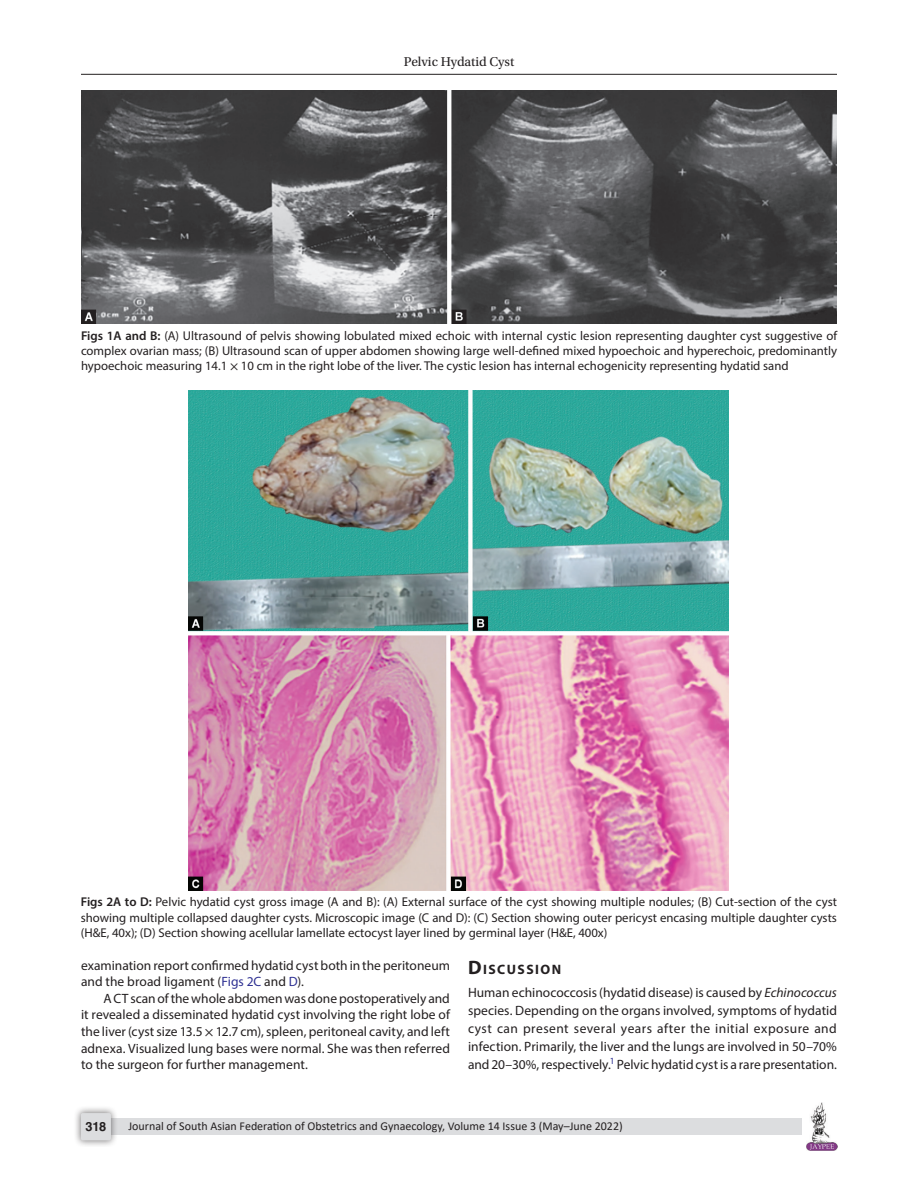
<style>
.page{position:relative;width:918px;height:1188px;background:#fff}
.page>*{position:absolute;margin:0;border:0;box-sizing:border-box;transform-origin:0 0}
.Head-1{font:700 13.65px "Myriad Pro";letter-spacing:.105em;color:#231f20}
.Para-Indent{font:13.5px/16.6px "Myriad Pro";color:#231f20}
.Para-NoIndent{font:13.5px/18.1px "Myriad Pro";letter-spacing:-.005em;color:#231f20;text-align:justify}
.t1{font:13.5px "Utopia Std";color:#231f20}
.FigCaption{font:12.75px/15.3px "Myriad Pro";color:#231f20;text-align:justify}
.t2{font:700 12.75px "Helvetica LT Std";color:#231f20}
.t3{font:12px "Calibri";color:#231f20}
.s1{font-weight:600}
.s2{font-family:"STIX General"}
.s3{color:#2e3092}
.s4{font-size:19.5px}
.s5{font-style:italic}
</style>
<div class="page">
<hr style="left:81px;top:74px;width:756px;height:1px;background:#231f20">
<img style="left:807px;top:1103px;width:30px;height:48px">
<div style="left:96px;top:1119px;width:706px;height:16px;background:#dcdddf"></div>
<div style="left:73px;top:1106px;width:45px;height:41px;background:#231f20;opacity:.61"></div>
<div style="left:81px;top:1113px;width:30px;height:27px;background:#dcdddf;border-radius:2px"></div>
<img style="left:81px;top:90px;width:756px;height:234px">
<img style="left:189px;top:390px;width:540px;height:501px">
<p class="t1" style="left:404px;top:55px;width:112px">Pelvic Hydatid Cyst</p>
<p class="FigCaption" style="left:81px;top:327px;width:758px"><span class="s1">Figs 1A and B:</span> (A) Ultrasound of pelvis showing lobulated mixed echoic with internal cystic lesion representing daughter cyst suggestive of complex ovarian mass; (B) Ultrasound scan of upper abdomen showing large well-defined mixed hypoechoic and hyperechoic, predominantly hypoechoic measuring 14.1 <span class="s2">×</span> 10 cm in the right lobe of the liver. The cystic lesion has internal echogenicity representing hydatid sand</p>
<p class="FigCaption" style="left:81px;top:894px;width:758px"><span class="s1">Figs 2A to D:</span> Pelvic hydatid cyst gross image (A and B): (A) External surface of the cyst showing multiple nodules; (B) Cut-section of the cyst showing multiple collapsed daughter cysts. Microscopic image (C and D): (C) Section showing outer pericyst encasing multiple daughter cysts (H&amp;E, 40x); (D) Section showing acellular lamellate ectocyst layer lined by germinal layer (H&amp;E, 400x)</p>
<p class="Para-Indent" style="left:81px;top:956px;width:371px">examination report confirmed hydatid cyst both in the peritoneum and the broad ligament (<span class="s3">Figs 2C</span> and <span class="s3">D</span>).</p>
<p class="Para-Indent" style="left:81px;top:990px;width:371px;text-align:justify;text-indent:22px">A CT scan of the whole abdomen was done postoperatively and it revealed a disseminated hydatid cyst involving the right lobe of the liver (cyst size 13.5 <span class="s2">×</span> 12.7 cm), spleen, peritoneal cavity, and left adnexa. Visualized lung bases were normal. She was then referred to the surgeon for further management.</p>
<p class="Head-1" style="left:468px;top:961px;width:95px"><span class="s4">D</span>ISCUSSION</p>
<p class="Para-NoIndent" style="left:468px;top:983px;width:371px">Human echinococcosis (hydatid disease) is caused by <span class="s5">Echinococcus </span>species. Depending on the organs involved, symptoms of hydatid cyst can present several years after the initial exposure and infection. Primarily, the liver and the lungs are involved in 50–70% and 20–30%, respectively.<sup>1</sup> Pelvic hydatid cyst is a rare presentation.</p>
<p class="t2" style="left:85px;top:1119px;width:22px">318</p>
<p class="t3" style="left:128px;top:1117px;width:496px">Journal of South Asian Federation of Obstetrics and Gynaecology, Volume 14 Issue 3 (May–June 2022)</p>
</div>
